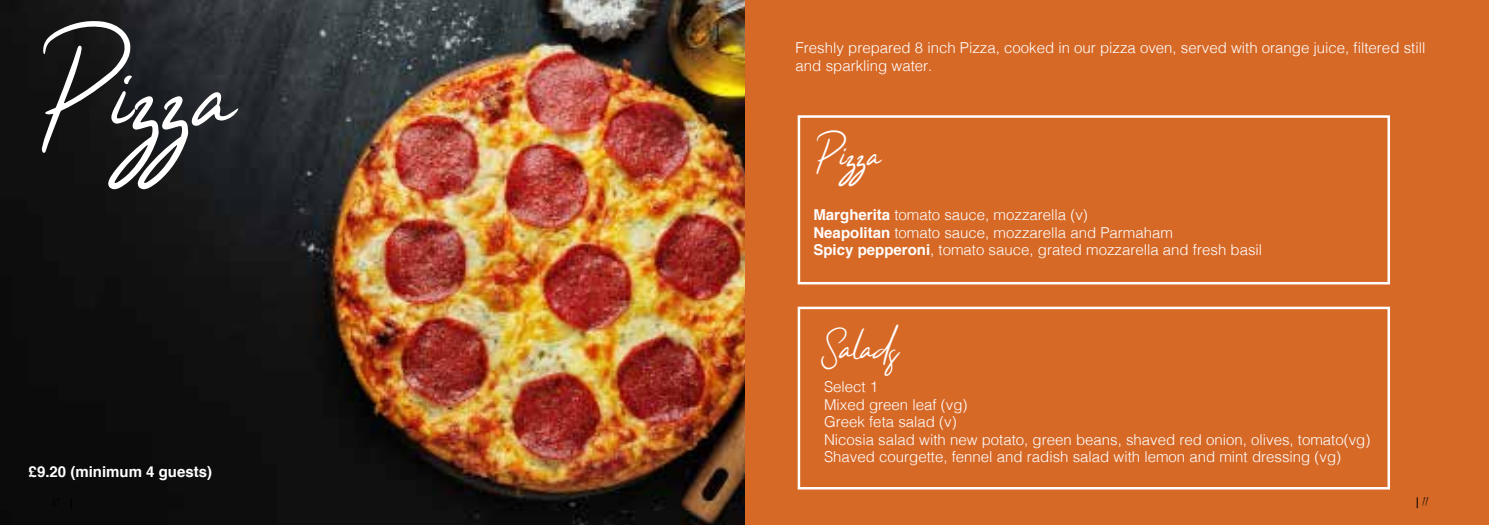
<style>
.page{position:relative;width:1489px;height:525px;background:#fff}
.page>*{position:absolute;margin:0;border:0;box-sizing:border-box;transform-origin:0 0}
.t1{font:90px "Thankfully";color:#fff}
.t2{font:30px "Thankfully";color:#fff}
.t3{font:300 15px/17.5px "Helvetica";color:#fff}
.t4{font:700 15px "Helvetica";color:#fff}
.t5{font:10px "Thankfully";color:#000}
.s1{font-weight:700}
</style>
<div class="page">
<div style="left:744px;top:0;width:744px;height:524px;background:#d76927"></div>
<div style="left:797px;top:115px;width:592px;height:169px;border:2px solid #fff"></div>
<div style="left:797px;top:306px;width:592px;height:183px;border:2px solid #fff"></div>
<img style="left:0;top:0;width:744px;height:524px">
<h1 class="t1" style="left:43px;top:38px;width:193px">Pizza</h1>
<p class="t4" style="left:29px;top:459px;width:185px">£9.20 (minimum 4 guests)</p>
<p class="t3" style="left:795px;top:38px;width:631px">Freshly prepared 8 inch Pizza, cooked in our pizza oven, served with orange juice, filtered still and sparkling water.</p>
<h2 class="t2" style="left:817px;top:136px;width:65px">Pizza</h2>
<p class="t3" style="left:813px;top:205px;width:450px"><span class="s1">Margherita</span> tomato sauce, mozzarella (v)<br><span class="s1">Neapolitan</span> tomato sauce, mozzarella and Parmaham<br><span class="s1">Spicy pepperoni</span>, tomato sauce, grated mozzarella and fresh basil</p>
<h2 class="t2" style="left:821px;top:329px;width:79px">Salads</h2>
<p class="t3" style="left:824px;top:377px;width:548px">Select 1<br>Mixed green leaf (vg)<br>Greek feta salad (v)<br>Nicosia salad with new potato, green beans, shaved red onion, olives, tomato(vg)<br>Shaved courgette, fennel and radish salad with lemon and mint dressing (vg)</p>
<p class="t5" style="left:1422px;top:495px;width:7px">11</p>
</div>
